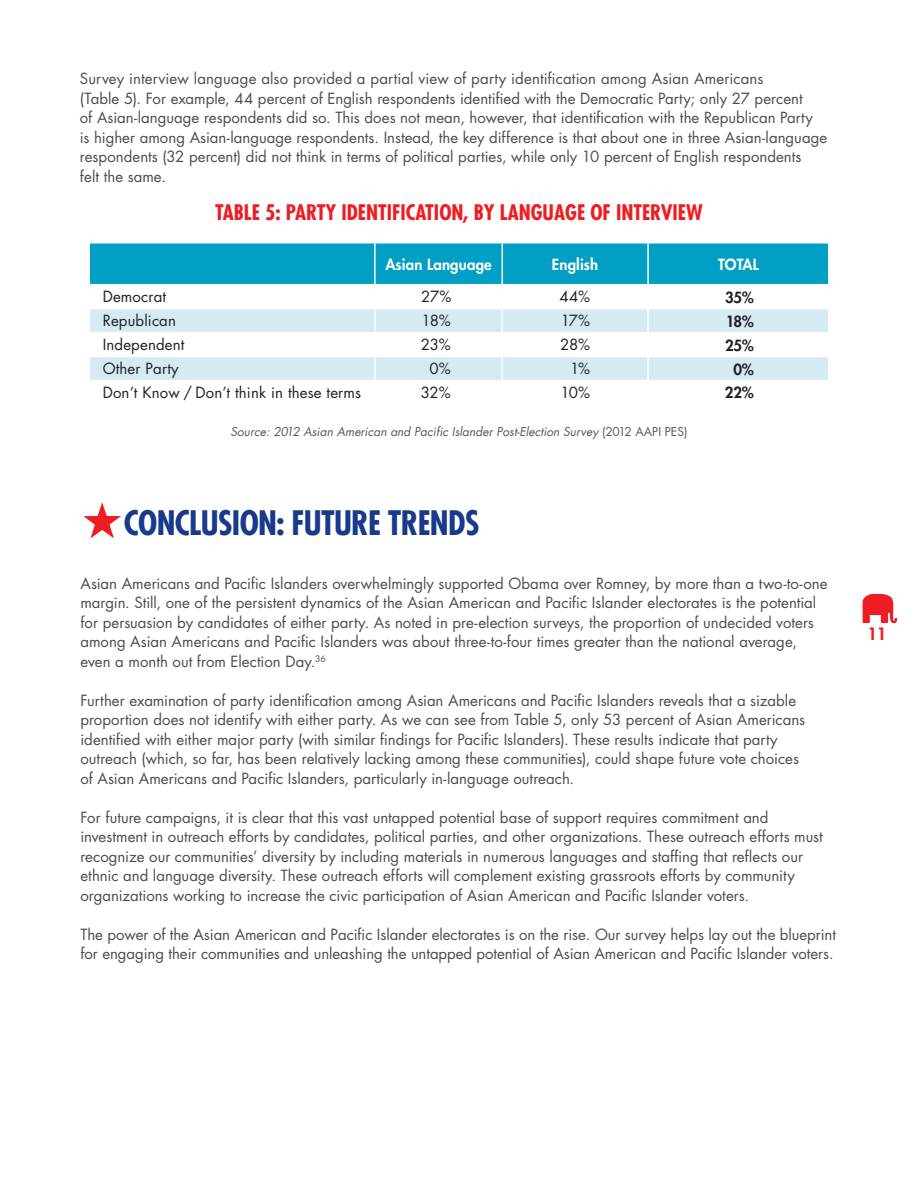
<style>
.page{position:relative;width:918px;height:1188px;background:#fff}
.page>*{position:absolute;margin:0;border:0;box-sizing:border-box;transform-origin:0 0}
.t1{font:700 condensed 33px "Futura LT";letter-spacing:-.02em;color:#18398c}
.t2{font:700 condensed 21px "Futura LT";color:#ee1d23}
.t3{font:800 16.65px "Futura";color:#ee1d23}
.BODY{font:15px/19.5px "Futura";color:#4b4c4d}
.t4{font:15px "Futura";letter-spacing:.01em;color:#231f20}
.t5{font:800 15px "Futura";letter-spacing:.01em;color:#fff}
.t6{font:800 15px "Futura";letter-spacing:-.01em;color:#231f20}
.source_language{font:italic 12px "Futura LT";color:#57585a}
.s1{font-style:normal}
</style>
<div class="page">
<svg style="left:863px;top:594px;width:34px;height:29px"></svg>
<div style="left:89px;top:243px;width:286px;height:42px;background:#009fc3"></div>
<div style="left:376px;top:244px;width:452px;height:40px;background:#009fc3"></div>
<svg style="left:90px;top:309px;width:738px;height:71px;fill:#d5ebf3"></svg>
<hr style="left:374px;top:309px;width:2px;height:23px;background:#fff">
<hr style="left:90px;top:332px;width:285px;height:1px;background:#fff">
<hr style="left:375px;top:332px;width:127px;height:1px;background:#fff">
<hr style="left:374px;top:333px;width:2px;height:23px;background:#fff">
<hr style="left:502px;top:332px;width:146px;height:1px;background:#fff">
<hr style="left:648px;top:332px;width:180px;height:1px;background:#fff">
<hr style="left:647px;top:333px;width:2px;height:23px;background:#fff">
<hr style="left:90px;top:356px;width:285px;height:1px;background:#fff">
<hr style="left:375px;top:356px;width:127px;height:1px;background:#fff">
<hr style="left:374px;top:357px;width:2px;height:23px;background:#fff">
<hr style="left:502px;top:356px;width:146px;height:1px;background:#fff">
<hr style="left:648px;top:356px;width:180px;height:1px;background:#fff">
<hr style="left:647px;top:357px;width:2px;height:23px;background:#fff">
<hr style="left:647px;top:244px;width:2px;height:40px;background:#fff">
<hr style="left:88px;top:244px;width:2px;height:41px;background:#fff">
<hr style="left:88px;top:242px;width:287px;height:2px;background:#fff">
<hr style="left:90px;top:284px;width:285px;height:1px;background:#fff">
<hr style="left:374px;top:244px;width:2px;height:40px;background:#fff">
<hr style="left:502px;top:244px;width:1px;height:40px;background:#fff">
<svg style="left:502px;top:309px;width:1px;height:71px"></svg>
<hr style="left:647px;top:309px;width:2px;height:23px;background:#fff">
<svg style="left:83px;top:502px;width:38px;height:36px"></svg>
<p class="BODY" style="left:80px;top:69px;width:749px">Survey interview language also provided a partial view of party identification among Asian Americans<br>(Table 5). For example, 44 percent of English respondents identified with the Democratic Party; only 27 percent<br>of Asian-language respondents did so. This does not mean, however, that identification with the Republican Party<br>is higher among Asian-language respondents. Instead, the key difference is that about one in three Asian-language respondents (32 percent) did not think in terms of political parties, while only 10 percent of English respondents<br>felt the same.</p>
<p class="t2" style="left:215px;top:200px;width:489px">TABLE 5: PARTY IDENTIFICATION, BY LANGUAGE OF INTERVIEW</p>
<p class="t5" style="left:385px;top:254px;width:108px">Asian Language</p>
<p class="t5" style="left:552px;top:254px;width:48px">English</p>
<p class="t5" style="left:718px;top:254px;width:42px">TOTAL</p>
<p class="t4" style="left:103px;top:287px;width:65px">Democrat</p>
<p class="t4" style="left:421px;top:287px;width:32px">27%</p>
<p class="t4" style="left:560px;top:287px;width:32px">44%</p>
<p class="t6" style="left:725px;top:287px;width:30px">35%</p>
<p class="t4" style="left:103px;top:311px;width:75px">Republican</p>
<p class="t4" style="left:422px;top:311px;width:31px">18%</p>
<p class="t4" style="left:561px;top:311px;width:31px">17%</p>
<p class="t6" style="left:726px;top:311px;width:30px">18%</p>
<p class="t4" style="left:103px;top:335px;width:83px">Independent</p>
<p class="t4" style="left:421px;top:335px;width:31px">23%</p>
<p class="t4" style="left:560px;top:335px;width:31px">28%</p>
<p class="t6" style="left:725px;top:335px;width:30px">25%</p>
<p class="t4" style="left:103px;top:358px;width:77px">Other Party</p>
<p class="t4" style="left:429px;top:358px;width:23px">0%</p>
<p class="t4" style="left:570px;top:358px;width:21px">1%</p>
<p class="t6" style="left:733px;top:359px;width:22px">0%</p>
<p class="t4" style="left:103px;top:382px;width:260px">Don’t Know / Don’t think in these terms</p>
<p class="t4" style="left:421px;top:382px;width:31px">32%</p>
<p class="t4" style="left:560px;top:382px;width:31px">10%</p>
<p class="t6" style="left:725px;top:383px;width:31px">22%</p>
<p class="source_language" style="left:230px;top:424px;width:459px">Source: 2012 Asian American and Pacific Islander Post-Election Survey <span class="s1">(2012 AAPI PES)</span></p>
<p class="t1" style="left:124px;top:502px;width:357px">CONCLUSION: FUTURE TRENDS</p>
<p class="BODY" style="left:80px;top:573px;width:749px">Asian Americans and Pacific Islanders overwhelmingly supported Obama over Romney, by more than a two-to-one margin. Still, one of the persistent dynamics of the Asian American and Pacific Islander electorates is the potential for persuasion by candidates of either party. As noted in pre-election surveys, the proportion of undecided voters among Asian Americans and Pacific Islanders was about three-to-four times greater than the national average, even a month out from Election Day.<sup>36</sup></p>
<p class="BODY" style="left:80px;top:690px;width:726px">Further examination of party identification among Asian Americans and Pacific Islanders reveals that a sizable proportion does not identify with either party. As we can see from Table 5, only 53 percent of Asian Americans identified with either major party (with similar findings for Pacific Islanders). These results indicate that party outreach (which, so far, has been relatively lacking among these communities), could shape future vote choices of Asian Americans and Pacific Islanders, particularly in-language outreach.</p>
<p class="BODY" style="left:80px;top:807px;width:744px">For future campaigns, it is clear that this vast untapped potential base of support requires commitment and investment in outreach efforts by candidates, political parties, and other organizations. These outreach efforts must recognize our communities’ diversity by including materials in numerous languages and staffing that reflects our ethnic and language diversity. These outreach efforts will complement existing grassroots efforts by community organizations working to increase the civic participation of Asian American and Pacific Islander voters.</p>
<p class="BODY" style="left:80px;top:924px;width:757px">The power of the Asian American and Pacific Islander electorates is on the rise. Our survey helps lay out the blueprint for engaging their communities and unleashing the untapped potential of Asian American and Pacific Islander voters.</p>
<p class="t3" style="left:867px;top:623px;width:21px">11</p>
</div>
